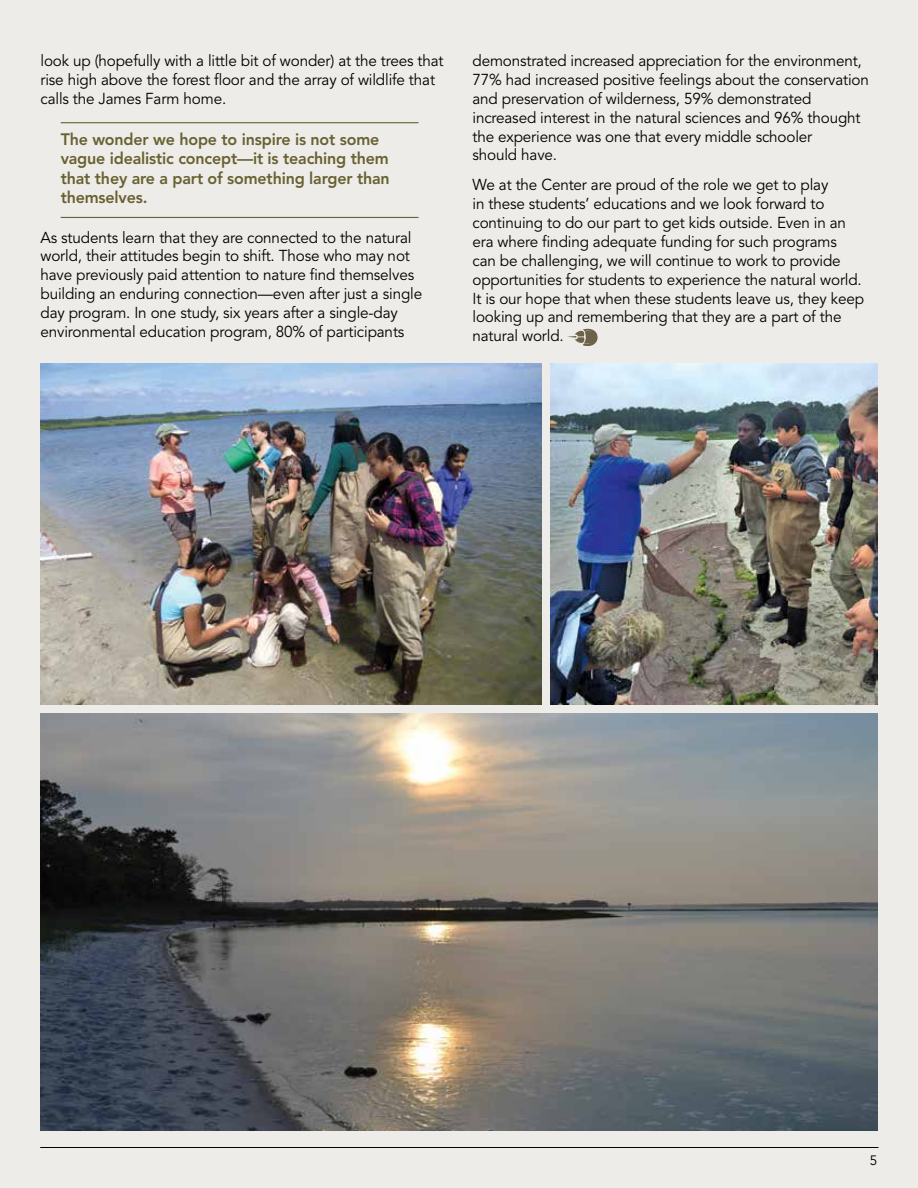
<style>
.page{position:relative;width:918px;height:1188px;background:#edece8}
.page>*{position:absolute;margin:0;border:0;box-sizing:border-box;transform-origin:0 0}
.t1{font:800 16.5px/19.5px "Avenir";letter-spacing:-.01em;color:#686132}
.t2{font:15.75px/18.9px "Avenir";letter-spacing:-.01em;color:#000}
.t3{font:13.5px "Avenir";color:#000}
</style>
<div class="page">
<hr style="left:40px;top:1147px;width:838px;height:1px;background:#000">
<img style="left:40px;top:364px;width:501px;height:340px">
<img style="left:551px;top:364px;width:327px;height:340px">
<hr style="left:61px;top:122px;width:357px;height:1px;background:#686132">
<hr style="left:61px;top:217px;width:357px;height:1px;background:#686132">
<svg style="left:567px;top:329px;width:31px;height:17px"></svg>
<img style="left:40px;top:714px;width:838px;height:416px">
<p class="t2" style="left:40px;top:52px;width:405px">look up (hopefully with a little bit of wonder) at the trees that rise high above the forest floor and the array of wildlife that calls the James Farm home.</p>
<p class="t1" style="left:61px;top:129px;width:331px">The wonder we hope to inspire is not some vague idealistic concept—it is teaching them that they are a part of something larger than themselves.</p>
<p class="t2" style="left:40px;top:228px;width:383px">As students learn that they are connected to the natural world, their attitudes begin to shift. Those who may not have previously paid attention to nature find themselves building an enduring connection—even after just a single day program. In one study, six years after a single-day environmental education program, 80% of participants</p>
<p class="t2" style="left:472px;top:52px;width:398px">demonstrated increased appreciation for the environment, 77% had increased positive feelings about the conservation and preservation of wilderness, 59% demonstrated increased interest in the natural sciences and 96% thought the experience was one that every middle schooler<br>should have.</p>
<p class="t2" style="left:472px;top:176px;width:393px">We at the Center are proud of the role we get to play<br>in these students’ educations and we look forward to continuing to do our part to get kids outside. Even in an era where finding adequate funding for such programs can be challenging, we will continue to work to provide opportunities for students to experience the natural world.<br>It is our hope that when these students leave us, they keep looking up and remembering that they are a part of the natural world.</p>
<p class="t3" style="left:870px;top:1153px;width:9px">5</p>
</div>
